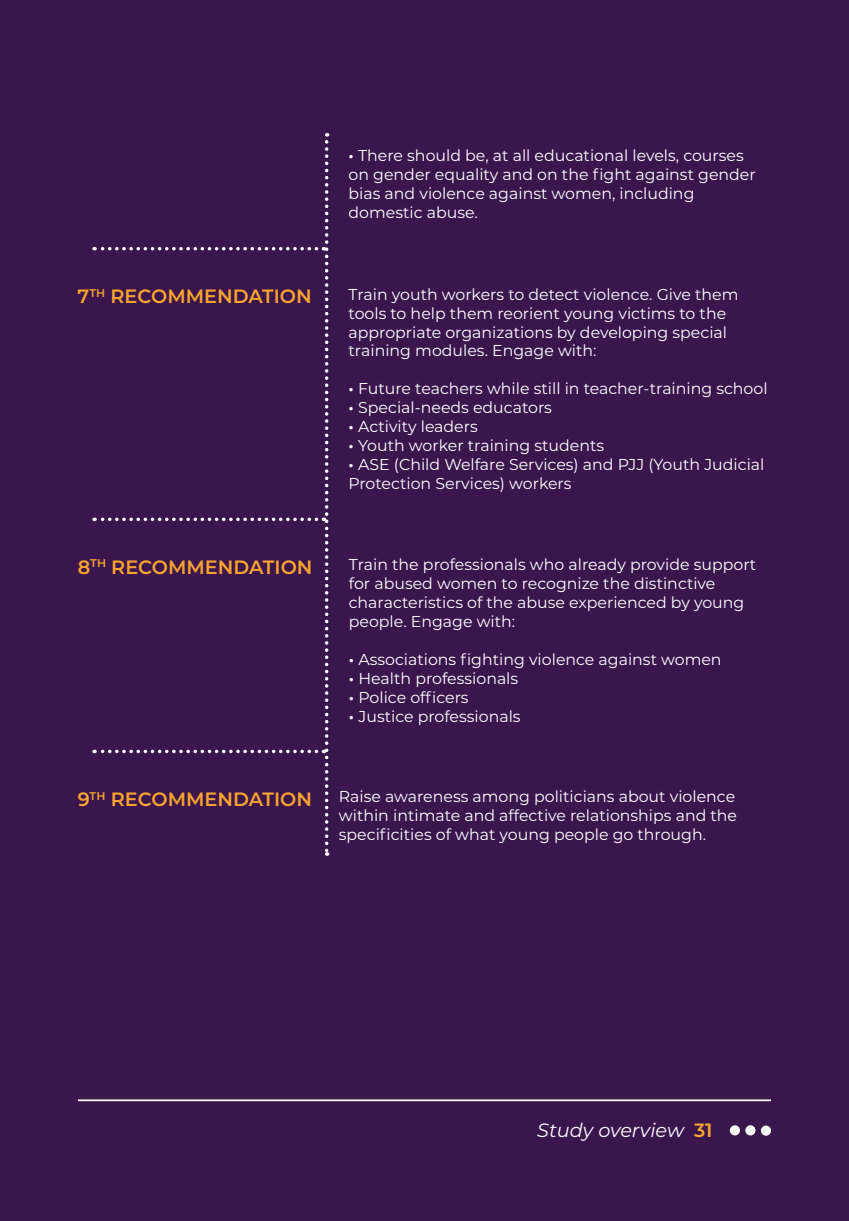
<style>
.page{position:relative;width:849px;height:1221px;background:#fff}
.page>*{position:absolute;margin:0;border:0;box-sizing:border-box;transform-origin:0 0}
.Left_11pt_Semibold{font:600 19.25px "Montserrat";color:#f9a42e}
.t1{font:italic 19.25px "Montserrat";color:#fff}
.Grey_Left__Reg{font:15.75px/18.9px "Montserrat";color:#fff}
.Grey_Right__Reg{font:15.75px/18.9px "Montserrat";color:#fff}
.Left_11pt_Semibold-2{font:15.75px "Montserrat";color:#fff}
.s1{font-weight:600}
.s2{font-weight:600;font-style:normal;color:#f9a42e}
</style>
<div class="page">
<div style="left:0;top:0;width:848px;height:1220px;background:#3a164d"></div>
<div style="left:729px;top:1125px;width:10px;height:10px;background:#fff;border-radius:50%"></div>
<div style="left:745px;top:1125px;width:10px;height:10px;background:#fff;border-radius:50%"></div>
<div style="left:760px;top:1125px;width:10px;height:10px;background:#fff;border-radius:50%"></div>
<hr style="left:78px;top:1099px;width:692px;height:2px;background:#fff">
<svg style="left:94px;top:247px;width:222px;height:3px"></svg>
<svg style="left:94px;top:517px;width:222px;height:4px"></svg>
<svg style="left:323px;top:142px;width:5px;height:713px"></svg>
<svg style="left:94px;top:749px;width:222px;height:4px"></svg>
<p class="Left_11pt_Semibold-2" style="left:348px;top:145px;width:396px"><span class="s1">•</span> There should be, at all educational levels, courses</p>
<p class="Left_11pt_Semibold-2" style="left:348px;top:164px;width:408px">on gender equality and on the fight against gender</p>
<p class="Left_11pt_Semibold-2" style="left:348px;top:183px;width:347px">bias and violence against women, including</p>
<p class="Left_11pt_Semibold-2" style="left:348px;top:202px;width:131px">domestic abuse.</p>
<p class="Left_11pt_Semibold" style="left:78px;top:282px;width:235px">7<sup>TH</sup> RECOMMENDATION</p>
<p class="Grey_Left__Reg" style="left:348px;top:284px;width:391px">Train youth workers to detect violence. Give them tools to help them reorient young victims to the appropriate organizations by developing special training modules. Engage with:</p>
<p class="Grey_Left__Reg" style="left:348px;top:378px;width:420px"><span class="s1">•</span> Future teachers while still in teacher-training school</p>
<p class="Grey_Left__Reg" style="left:348px;top:397px;width:205px"><span class="s1">•</span> Special-needs educators</p>
<p class="Grey_Left__Reg" style="left:348px;top:416px;width:131px"><span class="s1">•</span> Activity leaders</p>
<p class="Grey_Left__Reg" style="left:348px;top:435px;width:257px"><span class="s1">•</span> Youth worker training students</p>
<p class="Grey_Left__Reg" style="left:348px;top:454px;width:417px"><span class="s1">•</span> ASE (Child Welfare Services) and PJJ (Youth Judicial<br>Protection Services) workers</p>
<p class="Left_11pt_Semibold" style="left:78px;top:553px;width:236px">8<sup>TH</sup> RECOMMENDATION</p>
<p class="Grey_Right__Reg" style="left:349px;top:554px;width:409px">Train the professionals who already provide support for abused women to recognize the distinctive characteristics of the abuse experienced by young people. Engage with:</p>
<p class="Grey_Right__Reg" style="left:349px;top:649px;width:374px"><span class="s1">•</span> Associations fighting violence against women</p>
<p class="Grey_Right__Reg" style="left:349px;top:668px;width:171px"><span class="s1">•</span> Health professionals</p>
<p class="Grey_Right__Reg" style="left:349px;top:687px;width:121px"><span class="s1">•</span> Police officers</p>
<p class="Grey_Right__Reg" style="left:349px;top:706px;width:173px"><span class="s1">•</span> Justice professionals</p>
<p class="Left_11pt_Semibold" style="left:78px;top:785px;width:235px">9<sup>TH</sup> RECOMMENDATION</p>
<p class="Grey_Left__Reg" style="left:339px;top:786px;width:399px">Raise awareness among politicians about violence within intimate and affective relationships and the specificities of what young people go through.</p>
<p class="t1" style="left:537px;top:1116px;width:177px">Study overview <span class="s2">31</span></p>
</div>
